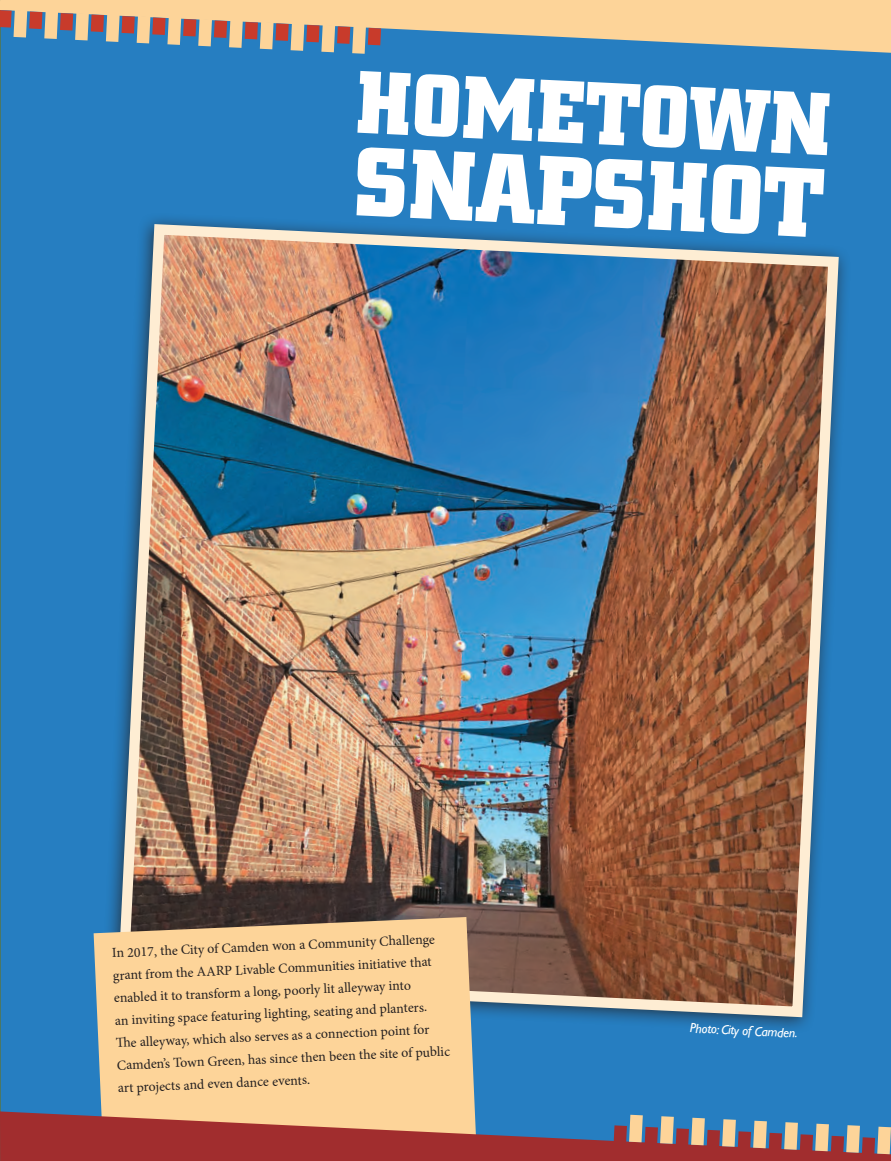
<style>
.page{position:relative;width:891px;height:1161px;background:#fff}
.page>*{position:absolute;margin:0;border:0;box-sizing:border-box;transform-origin:0 0}
.t1{font:700 96.9px "City";color:#fff}
.t2{font:700 87.6px "City";color:#fff}
.t3{font:13.95px/22.4px "Minion Pro";color:#231f20}
.t4{font:italic 13.5px "Gill Sans Std";color:#fff}
</style>
<div class="page">
<div style="left:0;top:53px;width:891px;height:1058px;background:#267ec1"></div>
<svg style="left:0;top:0;width:891px;height:53px;background:#d0c2a1"></svg>
<svg style="left:0;top:10px;width:381px;height:44px;background:#9f9996"></svg>
<div style="left:101px;top:212px;width:750px;height:822px;background:#267ec1"></div>
<img style="left:113px;top:219px;width:731px;height:804px">
<div style="left:94px;top:917px;width:383px;height:194px;background:#fdd499"></div>
<svg style="left:0;top:1111px;width:891px;height:50px;background:#9d5355"></svg>
<svg style="left:614px;top:1115px;width:277px;height:40px;background:#8a7983"></svg>
<h2 class="t2" style="left:360px;top:53px;width:474px;rotate:3deg">HOMETOWN</h2>
<h1 class="t1" style="left:357px;top:127px;width:472px;rotate:3deg">SNAPSHOT</h1>
<p class="t3" style="left:110px;top:943px;width:335px;rotate:-3deg">In 2017, the City of Camden won a Community Challenge grant from the AARP Livable Communities initiative that enabled it to transform a long, poorly lit alleyway into<br>an inviting space featuring lighting, seating and planters.<br>Th e alleyway, which also serves as a connection point for Camden’s Town Green, has since then been the site of public art projects and even dance events.</p>
<p class="t4" style="left:691px;top:1020px;width:109px;rotate:3deg">Photo: City of Camden.</p>
</div>
